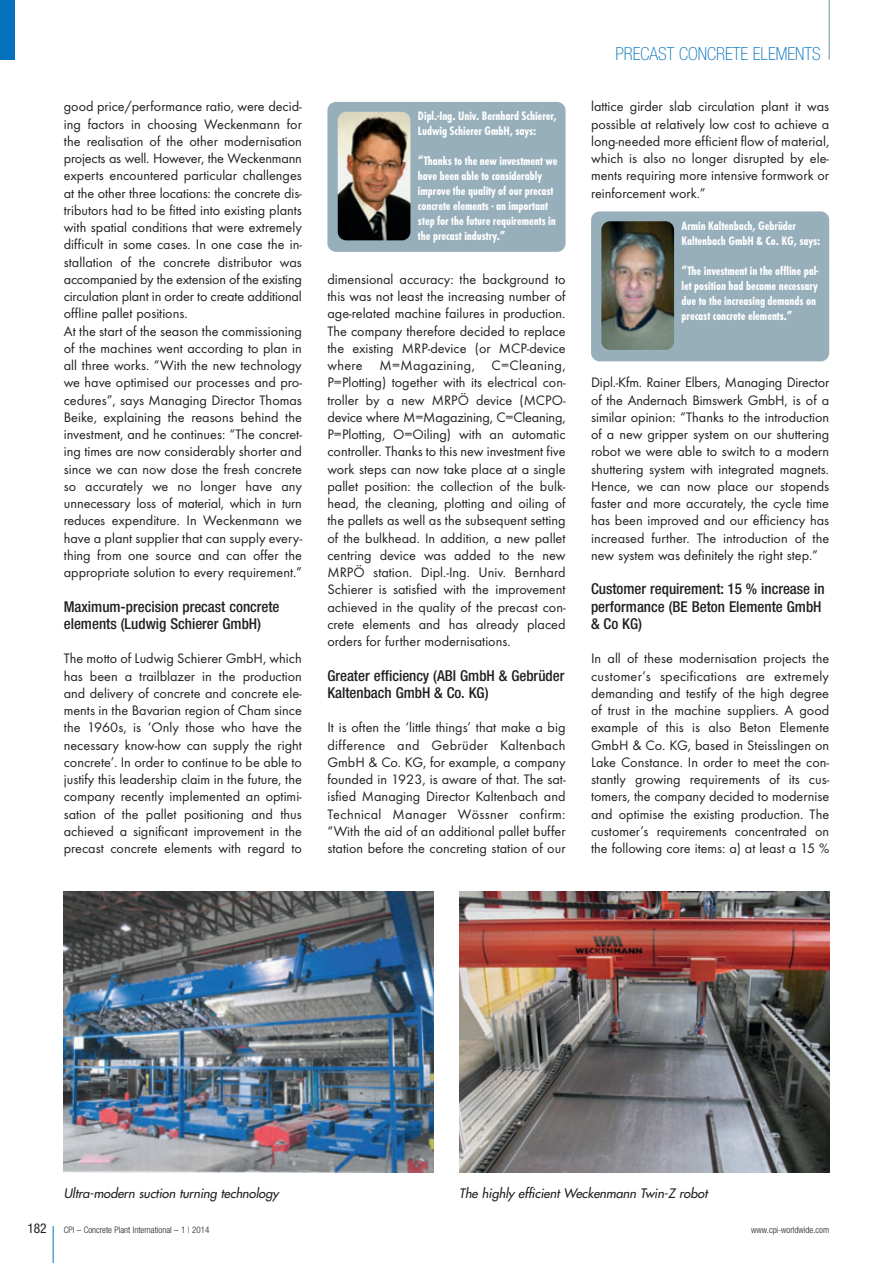
<style>
.page{position:relative;width:893px;height:1263px;background:#fff}
.page>*{position:absolute;margin:0;border:0;box-sizing:border-box;transform-origin:0 0}
.t1{font:100 condensed 18px "Helvetica Neue";color:#0372bb}
.t2{font:500 condensed 15px/17.2px "Helvetica Neue";color:#231f20}
.t3{font:14.25px/17.2px "Futura T";color:#231f20;text-align:justify}
.t4{font:condensed 13.5px "Helvetica Neue";color:#231f20}
.t5{font:700 condensed 12.75px/15px "Futura T";letter-spacing:-.005em;color:#fff}
.t6{font:italic 12.75px "Futura";letter-spacing:-.005em;color:#231f20}
.t7{font:300 condensed 9px "Helvetica Neue";color:#231f20}
</style>
<div class="page">
<hr style="left:53px;top:1226px;width:1px;height:37px;background:#0372bb">
<hr style="left:829px;top:0;width:1px;height:60px;background:#73909f">
<div style="left:0;top:0;width:15px;height:60px;background:#0372bb"></div>
<img style="left:64px;top:892px;width:370px;height:280px">
<img style="left:459px;top:892px;width:370px;height:280px">
<div style="left:327px;top:102px;width:239px;height:150px;background:#97afbb;border-radius:9px"></div>
<img style="left:338px;top:112px;width:72px;height:128px;border-radius:9px">
<div style="left:591px;top:211px;width:238px;height:150px;background:#97afbb;border-radius:9px"></div>
<img style="left:601px;top:221px;width:73px;height:129px;border-radius:9px">
<p class="t3" style="left:64px;top:99px;width:240px;text-align:left">good price/performance ratio, were decid&shy;ing factors in choosing Weckenmann for the realisation of the other modernisation projects as well. However, the Wecken mann experts encountered particular challenges at the other three locations: the concrete dis&shy;tributors had to be fitted into existing plants with spatial conditions that were extremely difficult in some cases. In one case the in - stallation of the concrete distributor was accom panied by the extension of the existing circulation plant in order to create additional offline pallet positions.<br>At the start of the season the commissioning of the machines went according to plan in all three works. “With the new technology we have optimised our processes and pro&shy;cedures”, says Managing Director Thomas Beike, explaining the reasons behind the investment, and he continues: “The concret&shy;ing times are now considerably shorter and since we can now dose the fresh concrete so accurately we no longer have any unnecessary loss of material, which in turn reduces expenditure. In Weckenmann we have a plant supplier that can supply every&shy;thing from one source and can offer the appropriate solution to every requirement.”</p>
<p class="t2" style="left:64px;top:599px;width:217px">Maximum-precision precast concrete elements (Ludwig Schierer GmbH)</p>
<p class="t3" style="left:64px;top:651px;width:240px">The motto of Ludwig Schierer GmbH, which has been a trailblazer in the production and delivery of concrete and concrete ele&shy;ments in the Bavarian region of Cham since the 1960s, is ‘Only those who have the necessary know-how can supply the right concrete’. In order to continue to be able to justify this leadership claim in the future, the company recently implemented an optimi&shy;sation of the pallet positioning and thus achieved a significant improvement in the precast concrete elements with regard to</p>
<p class="t5" style="left:418px;top:110px;width:140px">Dipl.-Ing. Univ. Bernhard Schierer,<br>Ludwig Schierer GmbH, says:</p>
<p class="t5" style="left:418px;top:155px;width:141px">“Thanks to the new investment we have been able to considerably improve the quality of our precast concrete elements - an important step for the future requirements in the precast industry.”</p>
<p class="t3" style="left:327px;top:272px;width:240px">dimensional accuracy: the background to this was not least the increasing number of age-related machine failures in production.<br>The company therefore decided to replace the existing MRP-device (or MCP-device where M=Magazining, C=Cleaning, P=Plotting) together with its electrical con&shy;troller by a new MRPÖ device (MCPO&shy;device where M=Magazining, C=Cleaning, P=Plotting, O=Oiling) with an automatic controller. Thanks to this new investment five work steps can now take place at a single pallet position: the collection of the bulk&shy;head, the cleaning, plotting and oiling of the pallets as well as the subsequent setting of the bulkhead. In addition, a new pallet centring device was added to the new MRPÖ station. Dipl.-Ing. Univ. Bernhard Schierer is satisfied with the improvement achieved in the quality of the precast con&shy;crete elements and has already placed orders for further modernisations.</p>
<p class="t2" style="left:327px;top:668px;width:238px">Greater efficiency (ABI GmbH &amp; Gebrüder<br>Kaltenbach GmbH &amp; Co. KG)</p>
<p class="t3" style="left:327px;top:720px;width:240px">It is often the ‘little things’ that make a big difference and Gebrüder Kaltenbach GmbH &amp; Co. KG, for example, a company founded in 1923, is aware of that. The sat&shy;isfied Managing Director Kaltenbach and Technical Manager Wössner confirm: “With the aid of an additional pallet buffer station before the concreting station of our</p>
<p class="t1" style="left:615px;top:47px;width:207px">PRECAST CONCRETE ELEMENTS</p>
<p class="t3" style="left:591px;top:99px;width:240px">lattice girder slab circulation plant it was possible at relatively low cost to achieve a long-needed more efficient flow of material, which is also no longer disrupted by ele&shy;ments requiring more intensive formwork or reinforcement work.”</p>
<p class="t5" style="left:682px;top:219px;width:140px">Armin Kaltenbach, Gebrüder<br>Kaltenbach GmbH &amp; Co. KG, says:</p>
<p class="t5" style="left:682px;top:264px;width:138px">“The investment in the offline pal&shy;let position had become necessary due to the increasing demands on precast concrete elements.”</p>
<p class="t3" style="left:591px;top:375px;width:240px">Dipl.-Kfm. Rainer Elbers, Managing Director of the Andernach Bimswerk GmbH, is of a similar opinion: “Thanks to the introduction of a new gripper system on our shuttering robot we were able to switch to a modern shuttering system with integrated magnets.<br>Hence, we can now place our stopends faster and more accurately, the cycle time has been improved and our efficiency has increased further. The introduction of the new system was definitely the right step.”</p>
<p class="t2" style="left:591px;top:582px;width:235px">Customer requirement: 15 % increase in performance (BE Beton Elemente GmbH &amp; Co KG)</p>
<p class="t3" style="left:591px;top:651px;width:240px">In all of these modernisation projects the customer’s specifications are extremely demanding and testify of the high degree of trust in the machine suppliers. A good example of this is also Beton Elemente GmbH &amp; Co. KG, based in Steisslingen on Lake Constance. In order to meet the con&shy;stantly growing requirements of its cus&shy;tomers, the company decided to modernise and optimise the existing production. The customer’s requirements concentrated on the following core items: a) at least a 15 %</p>
<p class="t6" style="left:64px;top:1187px;width:216px">Ultra-modern suction turning technology</p>
<p class="t6" style="left:459px;top:1187px;width:252px">The highly efficient Weckenmann Twin-Z robot</p>
<p class="t4" style="left:28px;top:1223px;width:21px">182</p>
<p class="t7" style="left:64px;top:1226px;width:147px">CPI – Concrete Plant International – 1 | 2014</p>
<p class="t7" style="left:751px;top:1226px;width:79px">www.cpi-worldwide.com</p>
</div>
